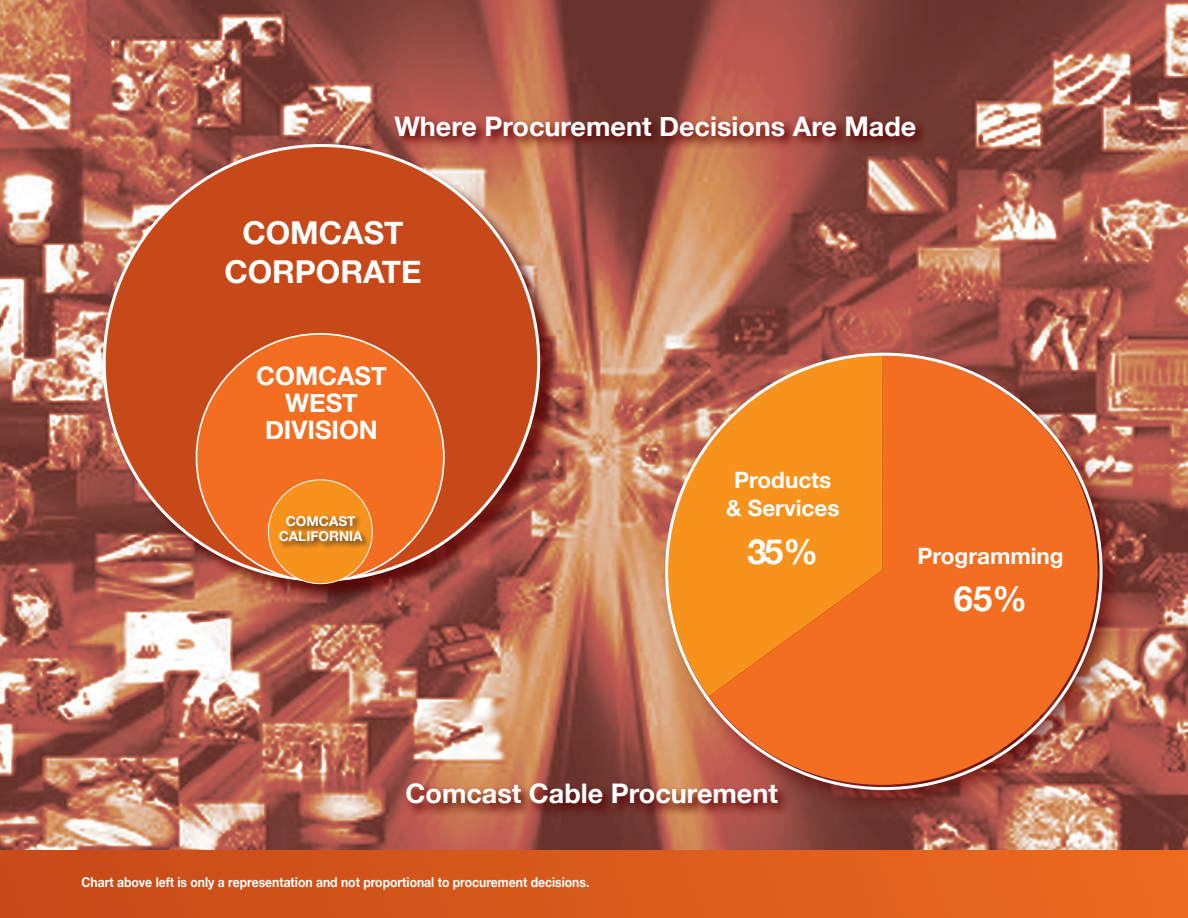
<style>
.page{position:relative;width:1188px;height:918px;background:#fff}
.page>*{position:absolute;margin:0;border:0;box-sizing:border-box;transform-origin:0 0}
.t1{font:700 34.65px "Helvetica Neue";color:#fff}
.t2{font:700 31.5px/39px "Helvetica Neue";color:#fff;text-align:center}
.t3{font:700 27px "Helvetica Neue";color:#fff}
.t4{font:700 25.5px/27px "Helvetica Neue";color:#fff;text-align:center}
.t5{font:700 22.5px/27.8px "Helvetica Neue";color:#fff;text-align:center}
.t6{font:700 13.65px/15.8px "Helvetica Neue";color:#fff;text-align:center}
.t7{font:700 13.5px "Helvetica Neue";color:#fff;scale:.9 1}
</style>
<div class="page">
<img style="left:0;top:0;width:1188px;height:850px">
<div style="left:657px;top:344px;width:482px;height:483px;background:#5b0000;opacity:.8"></div>
<svg style="left:668px;top:355px;width:41px;height:341px;background:#dc8943"></svg>
<svg style="left:709px;top:355px;width:389px;height:430px;background:#e7762a"></svg>
<svg style="left:403px;top:780px;width:456px;height:70px;background:#984c3e"></svg>
<svg style="left:391px;top:113px;width:624px;height:91px;background:#9b5243"></svg>
<div style="left:258px;top:469px;width:153px;height:153px;background:#231f20;opacity:.75"></div>
<div style="left:104px;top:146px;width:460px;height:459px;background:#5b0000;opacity:.75"></div>
<div style="left:104px;top:146px;width:435px;height:434px;background:#c74919;border-radius:50%"></div>
<div style="left:196px;top:334px;width:248px;height:247px;background:#f36e21;border-radius:50%"></div>
<div style="left:268px;top:480px;width:104px;height:104px;background:#f7931d;border-radius:50%"></div>
<div style="left:277px;top:514px;width:195px;height:95px;background:#231f20;opacity:.75"></div>
<div style="left:0;top:850px;width:1188px;height:68px;background:linear-gradient(to right,#c64919,#ed6a20)"></div>
<h3 class="t3" style="left:394px;top:109px;width:523px">Where Procurement Decisions Are Made</h3>
<h2 class="t2" style="left:224px;top:213px;width:199px">COMCAST<br>CORPORATE</h2>
<h3 class="t4" style="left:256px;top:362px;width:132px">COMCAST<br>WEST<br>DIVISION</h3>
<p class="t6" style="left:279px;top:513px;width:85px">COMCAST<br>CALIFORNIA</p>
<h3 class="t5" style="left:726px;top:466px;width:115px">Products &amp; Services</h3>
<h1 class="t1" style="left:747px;top:530px;width:72px">35%</h1>
<h3 class="t3" style="left:406px;top:777px;width:374px">Comcast Cable Procurement</h3>
<p class="t7" style="left:82px;top:874px;width:566px">Chart above left is only a representation and not proportional to procurement decisions.</p>
<h3 class="t5" style="left:917px;top:542px;width:148px">Programming</h3>
<h1 class="t1" style="left:954px;top:578px;width:75px">65%</h1>
</div>
